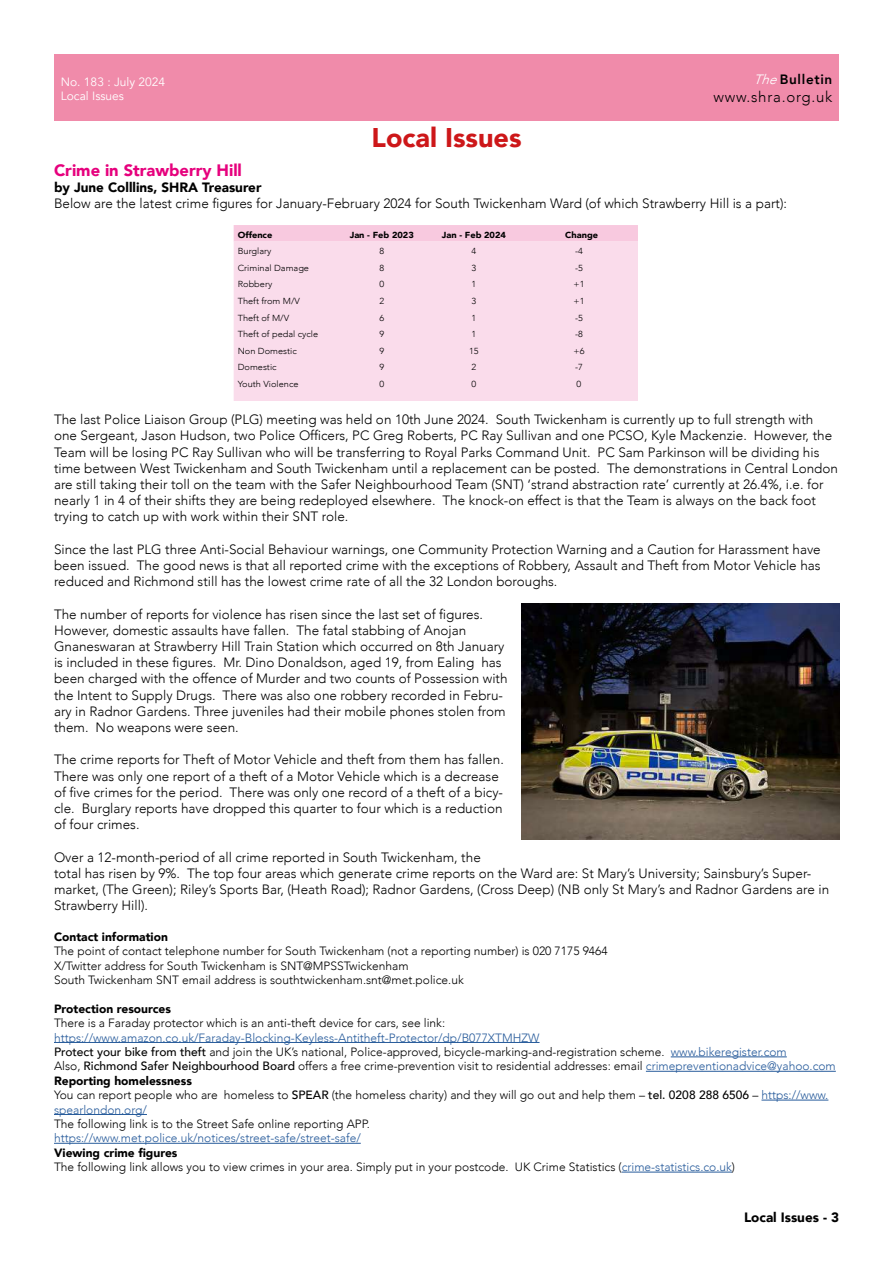
<style>
.page{position:relative;width:893px;height:1263px;background:#fff}
.page>*{position:absolute;margin:0;border:0;box-sizing:border-box;transform-origin:0 0}
.t1{font:900 27px "Avenir";color:#cd1719}
.t2{font:900 16.5px "Avenir";color:#e6007d}
.t3{font:300 15px "Avenir";letter-spacing:.05em;color:#000}
.t4{font:300 13.5px/16.2px "Avenir";color:#000}
.t5{font:900 13.5px "Avenir";color:#000}
.t6{font:800 13.5px "Avenir";letter-spacing:.05em;color:#000}
.t7{font:300 12px/14.4px "Avenir";color:#000}
.t8{font:300 12px "Avenir";color:#275b9b}
.t9{font:900 12px "Avenir";color:#000}
.t10{font:12px/14.4px "Avenir";color:#fff}
.t11{font:300 8.7px "Avenir";color:#000;scale:1.05 1}
.t12{font:900 8.7px "Avenir";color:#000;scale:1.05 1}
.s1{font-weight:300;font-style:italic;color:#fff}
.s2{color:#275b9b}
.s3{font-weight:500}
.s4{font-weight:900}
</style>
<div class="page">
<div style="left:54px;top:54px;width:785px;height:66px;background:#f08baa"></div>
<hr style="left:54px;top:1042px;width:486px;height:1px;background:#275b9b">
<hr style="left:671px;top:1056px;width:116px;height:1px;background:#275b9b">
<hr style="left:646px;top:1071px;width:190px;height:1px;background:#275b9b">
<hr style="left:761px;top:1100px;width:67px;height:1px;background:#275b9b">
<hr style="left:54px;top:1114px;width:93px;height:1px;background:#275b9b">
<hr style="left:54px;top:1143px;width:307px;height:1px;background:#275b9b">
<hr style="left:622px;top:1172px;width:110px;height:1px;background:#275b9b">
<div style="left:234px;top:225px;width:404px;height:17px;background:#f8c9df"></div>
<div style="left:234px;top:242px;width:404px;height:159px;background:#fadceb"></div>
<img style="left:522px;top:603px;width:317px;height:236px">
<p class="t10" style="left:61px;top:75px;width:106px">No. 183 : July 2024<br>Local Issues</p>
<h1 class="t1" style="left:372px;top:115px;width:151px">Local Issues</h1>
<p class="t6" style="left:753px;top:68px;width:80px"><span class="s1">The</span>Bulletin</p>
<p class="t3" style="left:713px;top:88px;width:120px">www.shra.org.uk</p>
<p class="t2" style="left:54px;top:156px;width:189px">Crime in Strawberry Hill</p>
<p class="t5" style="left:54px;top:176px;width:209px">by June Colllins, SHRA Treasurer</p>
<p class="t4" style="left:54px;top:195px;width:734px">Below are the latest crime figures for January-February 2024 for South Twickenham Ward (of which Strawberry Hill is a part):</p>
<p class="t12" style="left:238px;top:227px;width:34px">Offence</p>
<p class="t12" style="left:350px;top:227px;width:63px">Jan - Feb 2023</p>
<p class="t12" style="left:442px;top:227px;width:63px">Jan - Feb 2024</p>
<p class="t12" style="left:565px;top:227px;width:33px">Change</p>
<p class="t11" style="left:238px;top:246px;width:34px">Burglary</p>
<p class="t11" style="left:379px;top:246px;width:6px">8</p>
<p class="t11" style="left:472px;top:246px;width:6px">4</p>
<p class="t11" style="left:575px;top:246px;width:9px">-4</p>
<p class="t11" style="left:238px;top:263px;width:69px">Criminal Damage</p>
<p class="t11" style="left:379px;top:263px;width:6px">8</p>
<p class="t11" style="left:472px;top:263px;width:6px">3</p>
<p class="t11" style="left:575px;top:263px;width:9px">-5</p>
<p class="t11" style="left:238px;top:279px;width:35px">Robbery</p>
<p class="t11" style="left:379px;top:279px;width:6px">0</p>
<p class="t11" style="left:472px;top:279px;width:6px">1</p>
<p class="t11" style="left:573px;top:279px;width:12px">+1</p>
<p class="t11" style="left:238px;top:296px;width:61px">Theft from M/V</p>
<p class="t11" style="left:379px;top:296px;width:6px">2</p>
<p class="t11" style="left:472px;top:296px;width:6px">3</p>
<p class="t11" style="left:573px;top:296px;width:12px">+1</p>
<p class="t11" style="left:238px;top:312px;width:50px">Theft of M/V</p>
<p class="t11" style="left:379px;top:312px;width:6px">6</p>
<p class="t11" style="left:472px;top:312px;width:6px">1</p>
<p class="t11" style="left:575px;top:312px;width:9px">-5</p>
<p class="t11" style="left:238px;top:329px;width:78px">Theft of pedal cycle</p>
<p class="t11" style="left:379px;top:329px;width:6px">9</p>
<p class="t11" style="left:472px;top:329px;width:6px">1</p>
<p class="t11" style="left:575px;top:329px;width:9px">-8</p>
<p class="t11" style="left:238px;top:345px;width:58px">Non Domestic</p>
<p class="t11" style="left:379px;top:345px;width:6px">9</p>
<p class="t11" style="left:469px;top:345px;width:11px">15</p>
<p class="t11" style="left:573px;top:345px;width:12px">+6</p>
<p class="t11" style="left:238px;top:362px;width:39px">Domestic</p>
<p class="t11" style="left:379px;top:362px;width:6px">9</p>
<p class="t11" style="left:472px;top:362px;width:6px">2</p>
<p class="t11" style="left:575px;top:362px;width:9px">-7</p>
<p class="t11" style="left:238px;top:379px;width:59px">Youth Violence</p>
<p class="t11" style="left:379px;top:379px;width:6px">0</p>
<p class="t11" style="left:472px;top:379px;width:6px">0</p>
<p class="t11" style="left:577px;top:379px;width:6px">0</p>
<p class="t4" style="left:54px;top:411px;width:785px">The last Police Liaison Group (PLG) meeting was held on 10th June 2024. South Twickenham is currently up to full strength with one Sergeant, Jason Hudson, two Police Officers, PC Greg Roberts, PC Ray Sullivan and one PCSO, Kyle Mackenzie. However, the Team will be losing PC Ray Sullivan who will be transferring to Royal Parks Command Unit. PC Sam Parkinson will be dividing his time between West Twickenham and South Twickenham until a replacement can be posted. The demonstrations in Central London are still taking their toll on the team with the Safer Neighbourhood Team (SNT) ‘strand abstraction rate’ currently at 26.4%, i.e. for nearly 1 in 4 of their shifts they are being redeployed elsewhere. The knock-on effect is that the Team is always on the back foot trying to catch up with work within their SNT role.</p>
<p class="t4" style="left:54px;top:541px;width:768px;text-align:justify">Since the last PLG three Anti-Social Behaviour warnings, one Community Protection Warning and a Caution for Harassment have been issued. The good news is that all reported crime with the exceptions of Robbery, Assault and Theft from Motor Vehicle has reduced and Richmond still has the lowest crime rate of all the 32 London boroughs.</p>
<p class="t4" style="left:54px;top:606px;width:455px">The number of reports for violence has risen since the last set of figures.<br>However, domestic assaults have fallen. The fatal stabbing of Anojan Gnaneswaran at Strawberry Hill Train Station which occurred on 8th January is included in these figures. Mr. Dino Donaldson, aged 19, from Ealing has been charged with the offence of Murder and two counts of Possession with the Intent to Supply Drugs. There was also one robbery recorded in Febru&shy;ary in Radnor Gardens. Three juveniles had their mobile phones stolen from them. No weapons were seen.</p>
<p class="t4" style="left:54px;top:752px;width:451px">The crime reports for Theft of Motor Vehicle and theft from them has fallen.<br>There was only one report of a theft of a Motor Vehicle which is a decrease of five crimes for the period. There was only one record of a theft of a bicy&shy;cle. Burglary reports have dropped this quarter to four which is a reduction of four crimes.</p>
<p class="t4" style="left:54px;top:849px;width:777px">Over a 12-month-period of all crime reported in South Twickenham, the<br>total has risen by 9%. The top four areas which generate crime reports on the Ward are: St Mary’s University; Sainsbury’s Super&shy;market, (The Green); Riley’s Sports Bar, (Heath Road); Radnor Gardens, (Cross Deep) (NB only St Mary’s and Radnor Gardens are in Strawberry Hill).</p>
<p class="t9" style="left:54px;top:926px;width:115px">Contact information</p>
<p class="t7" style="left:54px;top:944px;width:555px">The point of contact telephone number for South Twickenham (not a reporting number) is 020 7175 9464<br>X/Twitter address for South Twickenham is SNT@MPSSTwickenham<br>South Twickenham SNT email address is southtwickenham.snt@met.police.uk</p>
<p class="t9" style="left:54px;top:998px;width:119px">Protection resources</p>
<p class="t7" style="left:54px;top:1016px;width:393px">There is a Faraday protector which is an anti-theft device for cars, see link:</p>
<p class="t7" style="left:54px;top:1030px;width:783px"><span class="s2">https://www.amazon.co.uk/Faraday-Blocking-Keyless-Antitheft-Protector/dp/B077XTMHZW<br></span><span class="s3">Protect your bike from theft</span> and join the UK’s national, Police-approved, bicycle-marking-and-registration scheme. <span class="s2">www.bikeregister.com<br></span>Also, <span class="s3">Richmond Safer Neighbourhood Board</span> offers a free crime-prevention visit to residential addresses: email <span class="s2">crimepreventionadvice@yahoo.com </span><span class="s4">Reporting homelessness<br></span>You can report people who are homeless to <span class="s3">SPEAR</span> (the homeless charity) and they will go out and help them – <span class="s3">tel. 0208 288 6506</span> – <span class="s2">https://www. spearlondon.org/</span></p>
<p class="t7" style="left:54px;top:1117px;width:317px">The following link is to the Street Safe online reporting APP.</p>
<p class="t8" style="left:54px;top:1131px;width:308px">https://www.met.police.uk/notices/street-safe/street-safe/</p>
<p class="t7" style="left:54px;top:1145px;width:683px"><span class="s4">Viewing crime figures<br></span>The following link allows you to view crimes in your area. Simply put in your postcode. UK Crime Statistics (<span class="s2">crime-statistics.co.uk</span>)</p>
<p class="t5" style="left:744px;top:1206px;width:96px">Local Issues - 3</p>
</div>
